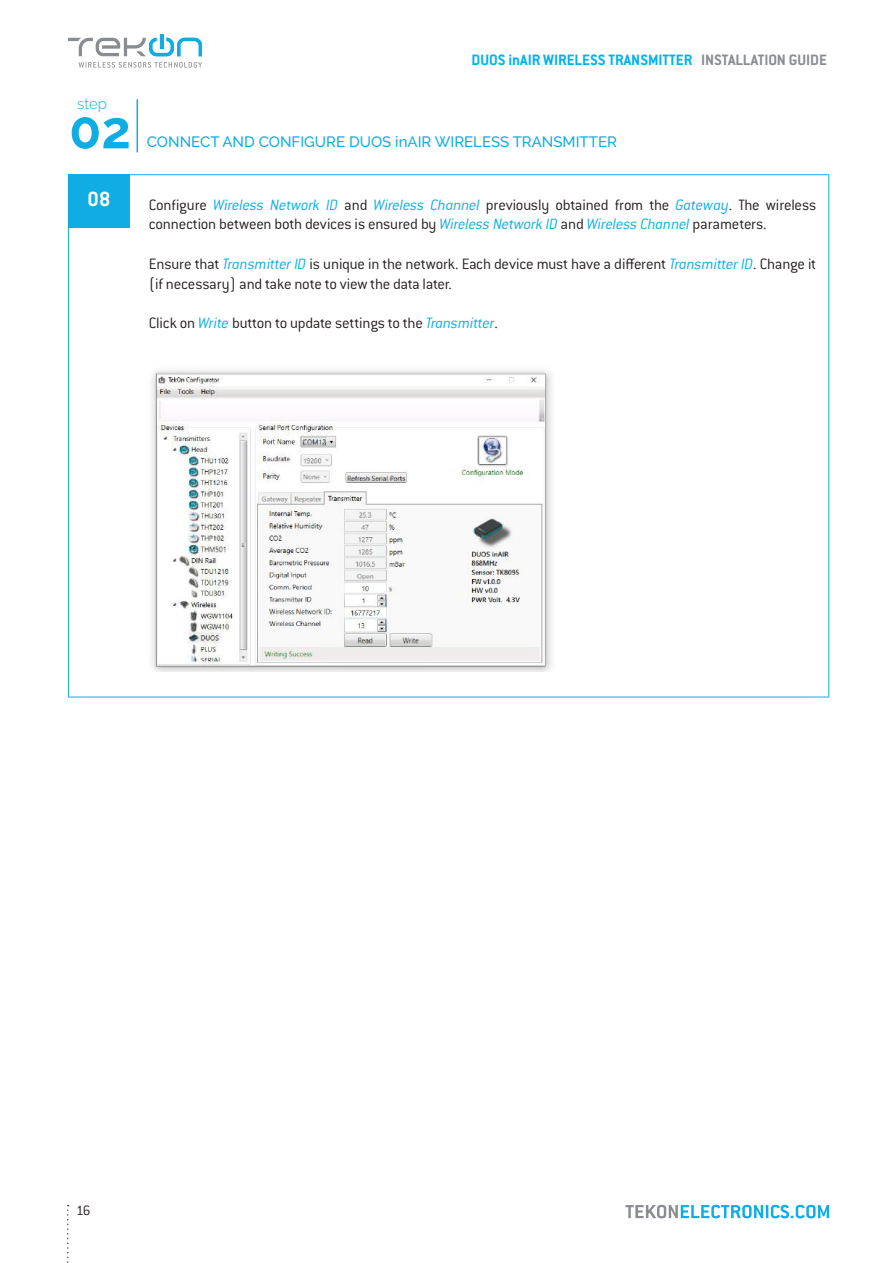
<style>
.page{position:relative;width:893px;height:1263px;background:#fff}
.page>*{position:absolute;margin:0;border:0;box-sizing:border-box;transform-origin:0 0}
.t1{font:700 52.5px "Raleway";color:#0fade4}
.t2{font:700 22.5px "Conduit ITC Pro";color:#fff}
.t3{font:300 16.5px/19.8px "Conduit ITC Pro";letter-spacing:-.015em;color:#241f1f}
.t4{font:700 16.5px "Conduit ITC Pro";color:#00b2ec}
.t5{font:500 15px "Raleway";color:#0fade4}
.t6{font:300 15px "Raleway";color:#0fade4}
.t7{font:300 15px "Conduit ITC Pro";color:#241f1f}
.s1{color:#898c90}
.s2{font-style:italic;color:#0fade4}
</style>
<div class="page">
<svg style="left:625px;top:1205px;width:204px;height:13px"></svg>
<svg style="left:67px;top:1205px;width:2px;height:58px"></svg>
<svg style="left:68px;top:34px;width:134px;height:22px"></svg>
<svg style="left:79px;top:62px;width:123px;height:6px"></svg>
<hr style="left:137px;top:99px;width:1px;height:53px;background:#0fade4">
<hr style="left:68px;top:174px;width:761px;height:1px;background:#0fade4">
<hr style="left:68px;top:175px;width:1px;height:522px;background:#0fade4">
<hr style="left:828px;top:175px;width:1px;height:522px;background:#0fade4">
<hr style="left:68px;top:697px;width:761px;height:1px;background:#0fade4">
<div style="left:68px;top:174px;width:62px;height:54px;background:#0fade4"></div>
<img style="left:151px;top:370px;width:401px;height:302px">
<p class="t6" style="left:77px;top:95px;width:31px">step</p>
<h1 class="t1" style="left:69px;top:100px;width:63px">02</h1>
<p class="t4" style="left:471px;top:51px;width:357px">DUOS inAIR WIRELESS TRANSMITTER <span class="s1">INSTALLATION GUIDE</span></p>
<p class="t5" style="left:147px;top:133px;width:472px">CONNECT AND CONFIGURE DUOS inAIR WIRELESS TRANSMITTER</p>
<h2 class="t2" style="left:87px;top:186px;width:25px">08</h2>
<p class="t3" style="left:149px;top:195px;width:669px">Configure <span class="s2">Wireless Network ID</span> and <span class="s2">Wireless Channel</span> previously obtained from the <span class="s2">Gateway</span>. The wireless connection between both devices is ensured by <span class="s2">Wireless Network ID</span> and <span class="s2">Wireless Channel</span> parameters.</p>
<p class="t3" style="left:149px;top:254px;width:669px">Ensure that <span class="s2">Transmitter ID</span> is unique in the network. Each device must have a different <span class="s2">Transmitter ID</span>. Change it (if necessary) and take note to view the data later.</p>
<p class="t3" style="left:149px;top:313px;width:351px">Click on <span class="s2">Write</span> button to update settings to the <span class="s2">Transmitter</span>.</p>
<p class="t7" style="left:76px;top:1202px;width:16px">16</p>
</div>
